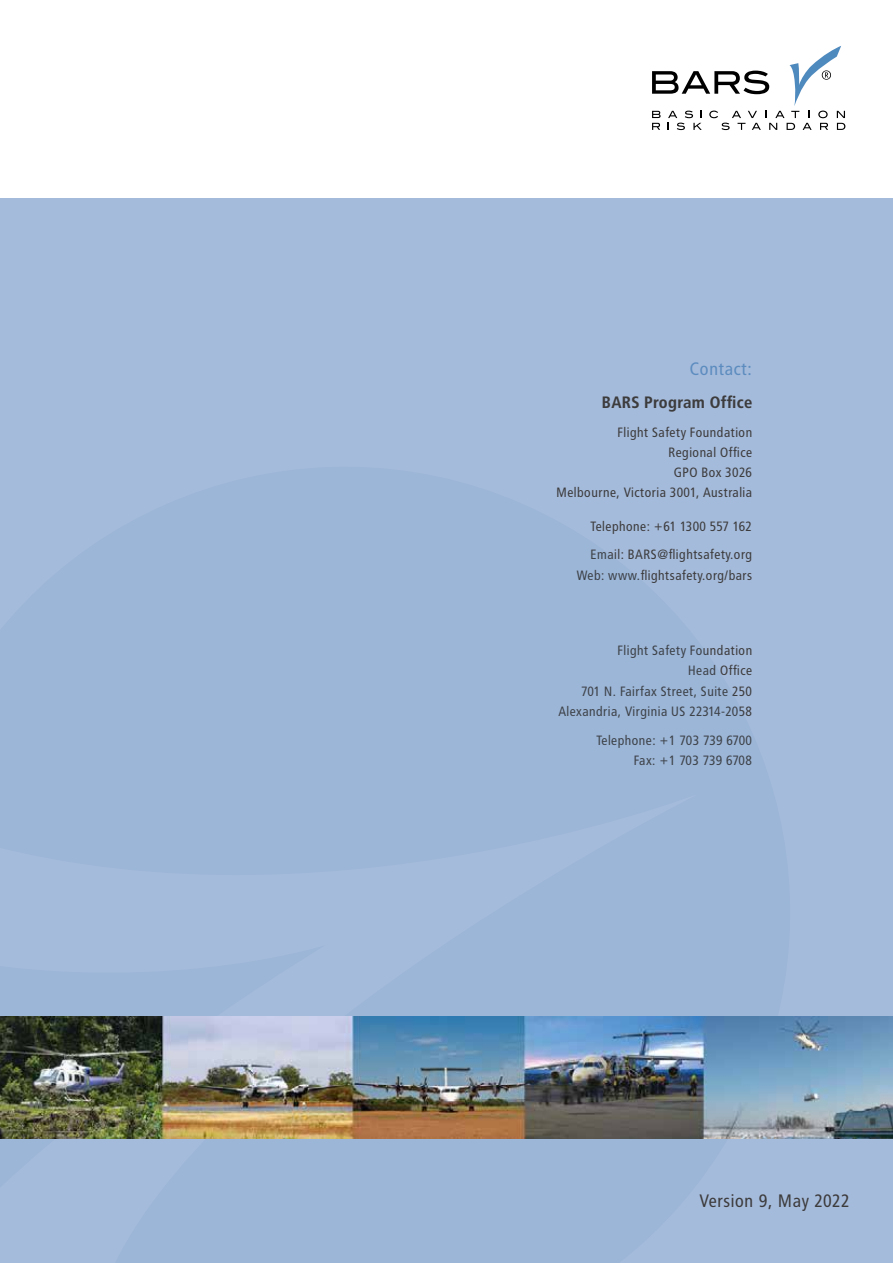
<style>
.page{position:relative;width:893px;height:1263px;background:#fff}
.page>*{position:absolute;margin:0;border:0;box-sizing:border-box;transform-origin:0 0}
.t1{font:18px "Transit";color:#3d3c3d}
.t2{font:18px "Transit";color:#5c8cbf}
.t3{font:700 16.5px "Transit";color:#3d3c3d}
.t4{font:13.5px/20.2px "Transit";color:#3d3c3d;text-align:right}
.t5{font:13.5px/20.2px "Transit";letter-spacing:-.02em;color:#3d3c3d;text-align:right}
</style>
<div class="page">
<div style="left:0;top:199px;width:893px;height:1064px;background:#a5bbdb"></div>
<img style="left:0;top:1016px;width:893px;height:123px">
<svg style="left:652px;top:46px;width:193px;height:84px"></svg>
<h1 class="t2" style="left:690px;top:358px;width:64px">Contact:</h1>
<p class="t3" style="left:602px;top:392px;width:152px">BARS Program Office</p>
<p class="t4" style="left:556px;top:422px;width:198px">Flight Safety Foundation<br>Regional Office<br>GPO Box 3026<br>Melbourne, Victoria 3001, Australia</p>
<p class="t4" style="left:591px;top:511px;width:164px;line-height:28.8px;text-align:left">Telephone: +61 1300 557 162<br>Email: BARS@flightsafety.org</p>
<p class="t4" style="left:577px;top:565px;width:177px">Web: www.flightsafety.org/bars</p>
<p class="t4" style="left:558px;top:640px;width:196px">Flight Safety Foundation<br>Head Office<br>701 N. Fairfax Street, Suite 250<br>Alexandria, Virginia US 22314-2058</p>
<p class="t5" style="left:596px;top:730px;width:158px">Telephone: +1 703 739 6700<br>Fax: +1 703 739 6708</p>
<h1 class="t1" style="left:699px;top:1190px;width:152px">Version 9, May 2022</h1>
</div>
